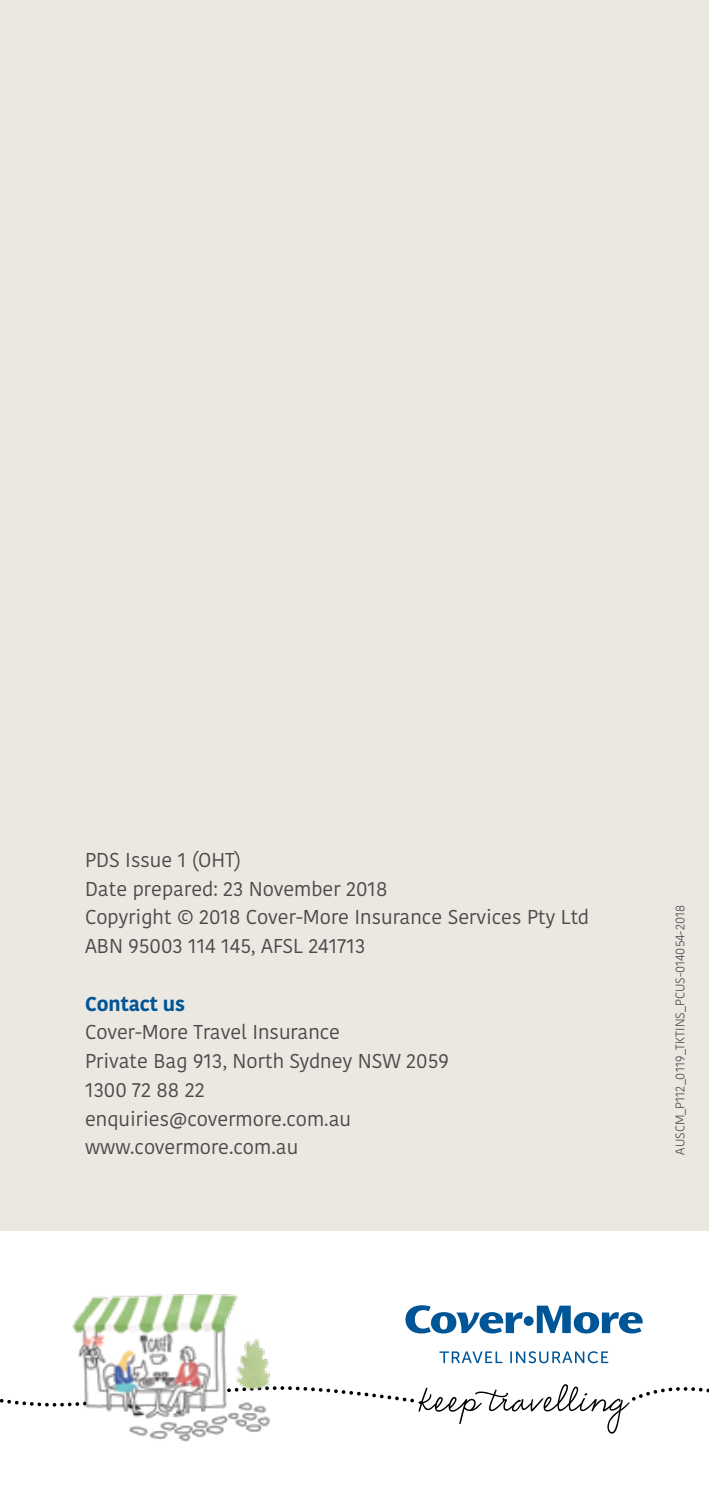
<style>
.page{position:relative;width:709px;height:1489px;background:#fff}
.page>*{position:absolute;margin:0;border:0;box-sizing:border-box;transform-origin:0 0}
.t1{font:20px/28.8px "Kohinoor";color:#4a4a49}
.t2{font:700 20px "Kohinoor";color:#005596}
.t3{font:300 12.5px "Kohinoor";color:#414042}
</style>
<div class="page">
<div style="left:0;top:0;width:709px;height:1230px;background:#ebe8e2"></div>
<svg style="left:439px;top:1351px;width:169px;height:12px"></svg>
<svg style="left:405px;top:1305px;width:237px;height:28px"></svg>
<svg style="left:0;top:1384px;width:709px;height:49px"></svg>
<img style="left:67px;top:1294px;width:207px;height:148px">
<p class="t1" style="left:85px;top:845px;width:505px">PDS Issue 1 (OHT)<br>Date prepared: 23 November 2018<br>Copyright © 2018 Cover-More Insurance Services Pty Ltd ABN 95003 114 145, AFSL 241713</p>
<p class="t2" style="left:85px;top:990px;width:101px">Contact us</p>
<p class="t1" style="left:85px;top:1018px;width:365px">Cover-More Travel Insurance<br>Private Bag 913, North Sydney NSW 2059<br>1300 72 88 22 enquiries@covermore.com.au www.covermore.com.au</p>
<p class="t3" style="left:672px;top:1154px;width:251px;rotate:-90deg">AUSCM_P112_0119_TKTINS_PCUS-014054-2018</p>
</div>
